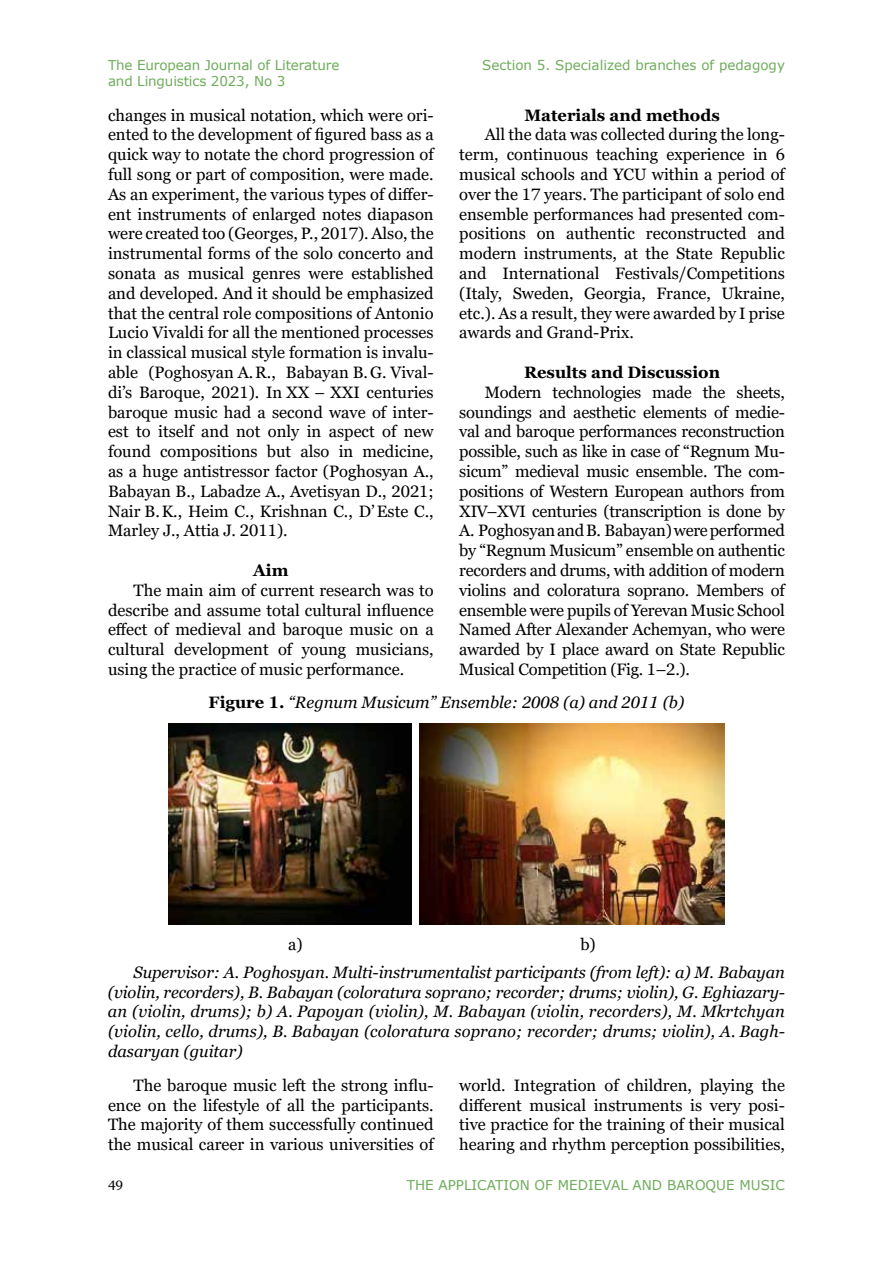
<style>
.page{position:relative;width:893px;height:1263px;background:#fff}
.page>*{position:absolute;margin:0;border:0;box-sizing:border-box;transform-origin:0 0}
.t1{font:16.5px/19.8px "Georgia Pro";color:#000;text-align:justify}
.t2{font:italic 16.5px/19.8px "Georgia Pro";color:#000;text-align:justify}
.t3{font:700 16.5px "Georgia Pro";color:#000}
.t4{font:16.5px "Georgia";color:#000}
.t5{font:13.5px/16.2px "Verdana";color:#6eac5b}
.t6{font:13.5px "Georgia Pro";color:#000}
.s1{font-weight:700;font-style:normal}
</style>
<div class="page">
<img style="left:168px;top:724px;width:243px;height:200px">
<img style="left:419px;top:724px;width:306px;height:201px">
<p class="t5" style="left:108px;top:57px;width:233px">The European Journal of Literature and Linguistics 2023, No 3</p>
<p class="t5" style="left:482px;top:57px;width:304px">Section 5. Specialized branches of pedagogy</p>
<p class="t1" style="left:108px;top:106px;width:327px">changes in musical notation, which were ori&shy;ented to the development of figured bass as a quick way to notate the chord progression of full song or part of composition, were made.<br>As an experiment, the various types of differ&shy;ent instruments of enlarged notes diapason were created too (Georges, P., 2017). Also, the instrumental forms of the solo concerto and sonata as musical genres were established and developed. And it should be emphasized that the central role compositions of Antonio Lucio Vivaldi for all the mentioned processes in classical musical style formation is invalu&shy;able (Poghosyan A.R., Babayan B.G. Vival&shy;di’s Baroque, 2021). In XX – XXI centuries baroque music had a second wave of inter&shy;est to itself and not only in aspect of new found compositions but also in medicine, as a huge antistressor factor (Poghosyan A., Babayan B., Labadze A., Avetisyan D., 2021; Nair B.K., Heim C., Krishnan C., D’Este C., Marley J., Attia J. 2011).</p>
<p class="t3" style="left:253px;top:561px;width:37px">Aim</p>
<p class="t1" style="left:108px;top:581px;width:327px;text-indent:26px">The main aim of current research was to describe and assume total cultural influence effect of medieval and baroque music on a cultural development of young musicians, using the practice of music performance.</p>
<p class="t3" style="left:524px;top:105px;width:197px">Materials and methods</p>
<p class="t1" style="left:459px;top:125px;width:327px;text-indent:26px">All the data was collected during the long&shy;term, continuous teaching experience in 6 musical schools and YCU within a period of over the 17 years. The participant of solo end ensemble performances had presented com&shy;positions on authentic reconstructed and modern instruments, at the State Republic and International Festivals/Competitions (Italy, Sweden, Georgia, France, Ukraine, etc.). As a result, they were awarded by I prise awards and Grand-Prix.</p>
<p class="t3" style="left:524px;top:363px;width:198px">Results and Discussion</p>
<p class="t1" style="left:459px;top:383px;width:327px;text-indent:26px">Modern technologies made the sheets, soundings and aesthetic elements of medie&shy;val and baroque performances reconstruction possible, such as like in case of “Regnum Mu&shy;sicum” medieval music ensemble. The com&shy;positions of Western European authors from XIV–XVI centuries (transcription is done by A. Poghosyan and B. Babayan) were performed by “Regnum Musicum” ensemble on authentic recorders and drums, with addition of modern violins and coloratura soprano. Members of ensemble were pupils of Yerevan Music School Named After Alexander Achemyan, who were awarded by I place award on State Republic Musical Competition (Fig. 1–2.).</p>
<p class="t2" style="left:209px;top:693px;width:477px"><span class="s1">Figure 1.</span> “Regnum Musicum” Ensemble: 2008 (a) and 2011 (b)</p>
<p class="t4" style="left:288px;top:934px;width:16px">a)</p>
<p class="t4" style="left:580px;top:934px;width:17px">b)</p>
<p class="t2" style="left:108px;top:963px;width:678px;text-indent:26px">Supervisor: A. Poghosyan. Multi-instrumentalist participants (from left): a) M. Babayan (violin, recorders), B. Babayan (coloratura soprano; recorder; drums; violin), G. Eghiazary&shy;an (violin, drums); b) A. Papoyan (violin), M. Babayan (violin, recorders), M. Mkrtchyan (violin, cello, drums), B. Babayan (coloratura soprano; recorder; drums; violin), A. Bagh&shy;dasaryan (guitar)</p>
<p class="t1" style="left:108px;top:1076px;width:327px;text-indent:26px">The baroque music left the strong influ&shy;ence on the lifestyle of all the participants.<br>The majority of them successfully continued the musical career in various universities of</p>
<p class="t1" style="left:459px;top:1076px;width:327px">world. Integration of children, playing the different musical instruments is very posi&shy;tive practice for the training of their musical hearing and rhythm perception possibilities,</p>
<p class="t6" style="left:108px;top:1178px;width:17px">49</p>
<p class="t5" style="left:407px;top:1177px;width:380px">THE APPLICATION OF MEDIEVAL AND BAROQUE MUSIC</p>
</div>
